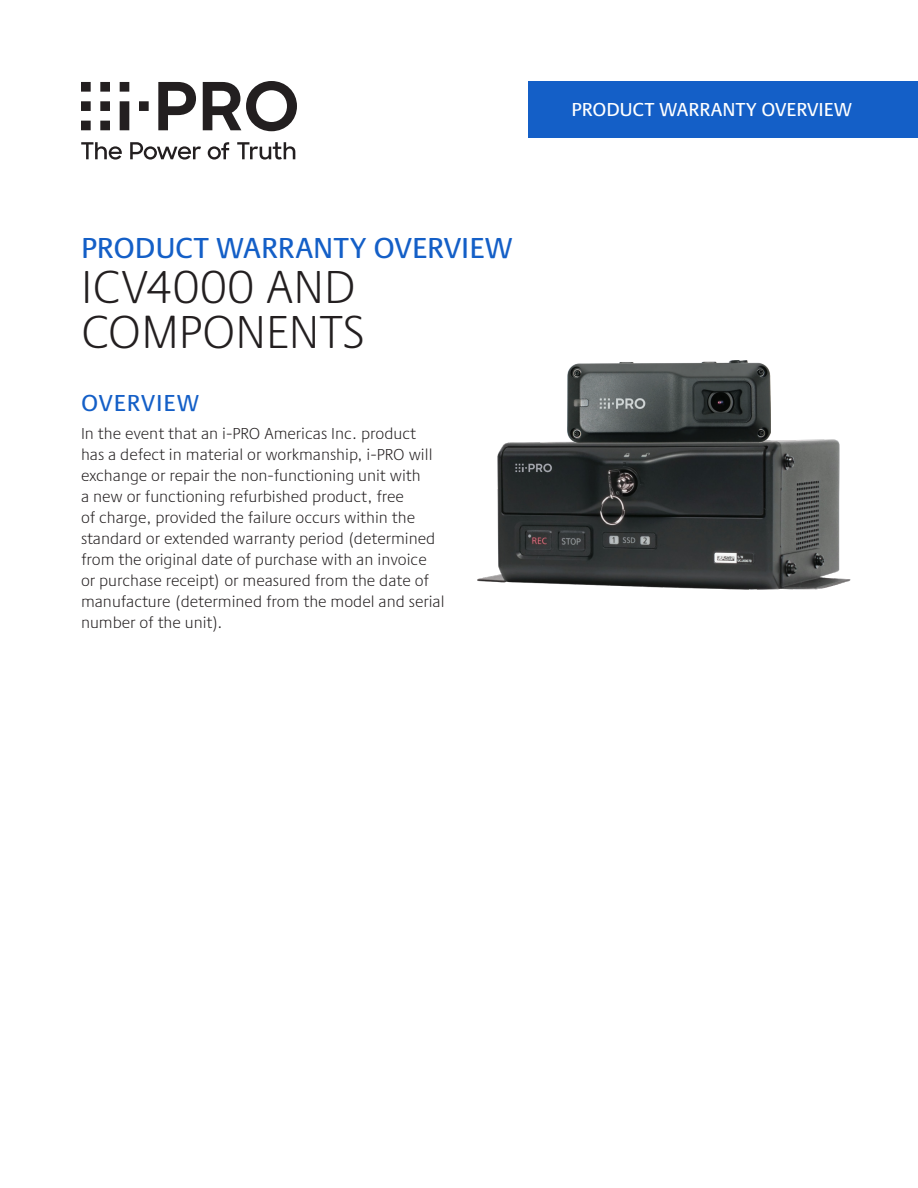
<style>
.page{position:relative;width:918px;height:1188px;background:#fff}
.page>*{position:absolute;margin:0;border:0;box-sizing:border-box;transform-origin:0 0}
.t1{font:300 48px "Praxis Next";color:#231f20}
.Green-Subtitle{font:500 30px "Praxis Next";color:#145fc7}
.Subheaders{font:500 24px "Praxis Next";letter-spacing:.04em;color:#145fc7}
.t2{font:500 19.5px "Praxis Next";color:#fff}
.t3{font:300 16.5px/21px "Praxis Next";color:#231f20}
</style>
<div class="page">
<div style="left:528px;top:81px;width:390px;height:56px;background:#145fc7"></div>
<svg style="left:81px;top:81px;width:216px;height:79px"></svg>
<img style="left:477px;top:439px;width:374px;height:150px">
<img style="left:567px;top:361px;width:204px;height:82px">
<p class="Green-Subtitle" style="left:81px;top:225px;width:433px">PRODUCT WARRANTY OVERVIEW</p>
<p class="t1" style="left:81px;top:251px;width:276px">ICV4000 AND</p>
<p class="t1" style="left:81px;top:296px;width:285px">COMPONENTS</p>
<p class="Subheaders" style="left:81px;top:385px;width:119px">OVERVIEW</p>
<p class="t3" style="left:81px;top:422px;width:365px">In the event that an i-PRO Americas Inc. product<br>has a defect in material or workmanship, i-PRO will exchange or repair the non-functioning unit with<br>a new or functioning refurbished product, free<br>of charge, provided the failure occurs within the standard or extended warranty period (determined from the original date of purchase with an invoice or purchase receipt) or measured from the date of manufacture (determined from the model and serial number of the unit).</p>
<p class="t2" style="left:571px;top:95px;width:282px">PRODUCT WARRANTY OVERVIEW</p>
</div>
